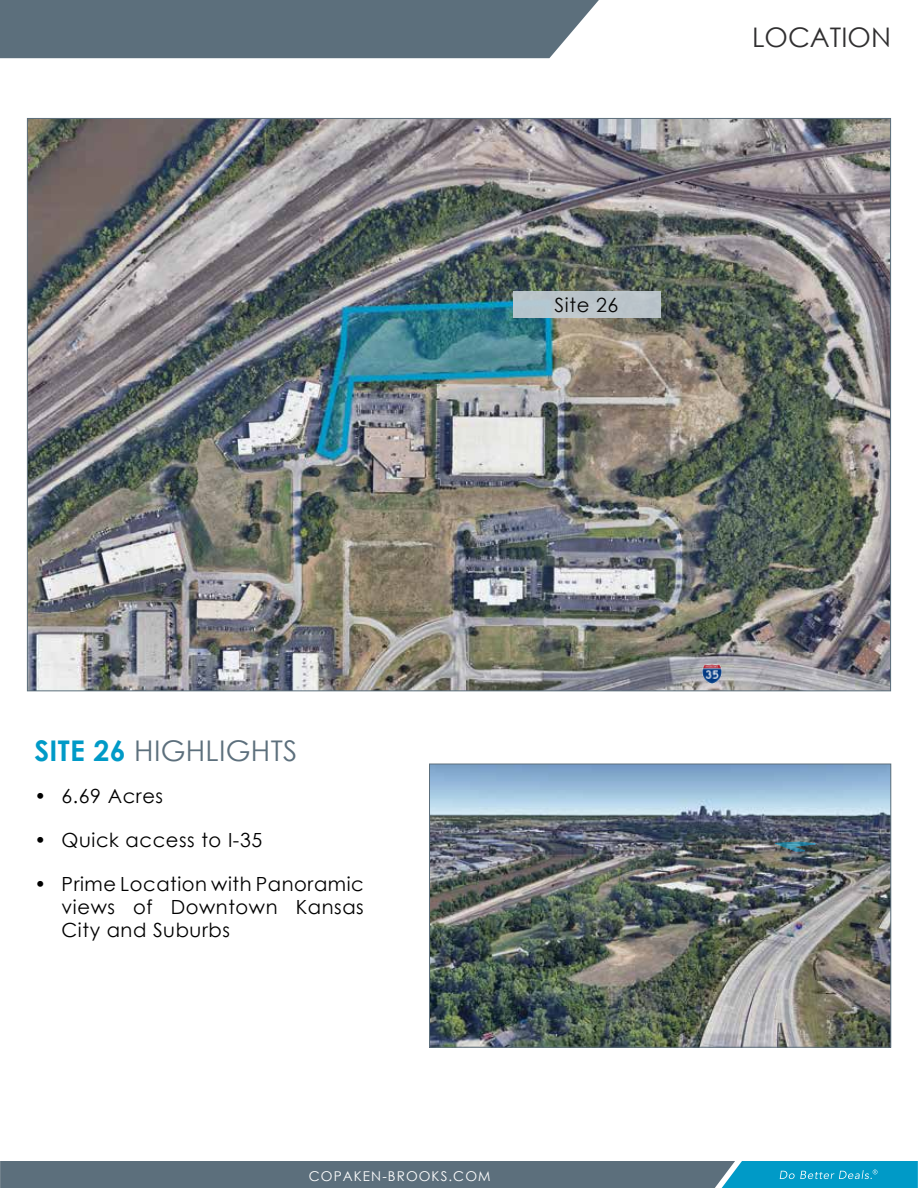
<style>
.page{position:relative;width:918px;height:1188px;background:#fff}
.page>*{position:absolute;margin:0;border:0;box-sizing:border-box;transform-origin:0 0}
.t1{font:28.5px "Century Gothic";letter-spacing:.01em;color:#5c6f7c}
.t2{font:27px "Century Gothic";color:#302f30}
.t3{font:19.65px "Century Gothic";letter-spacing:.03em;color:#000}
.t4{font:19.5px/23.4px "Century Gothic";letter-spacing:.03em;color:#000;text-align:justify}
.t5{font:13.5px "Century Gothic";letter-spacing:.08em;color:#fff}
.s1{font-weight:700;color:#009ac7}
</style>
<div class="page">
<img style="left:29px;top:120px;width:860px;height:569px">
<img style="left:431px;top:766px;width:458px;height:279px">
<div style="left:429px;top:764px;width:462px;height:283px;border:1px solid #5c6f7c"></div>
<svg style="left:774px;top:841px;width:43px;height:11px"></svg>
<img style="left:702px;top:664px;width:19px;height:19px">
<div style="left:513px;top:292px;width:147px;height:26px;background:#bac5ca"></div>
<div style="left:0;top:0;width:599px;height:58px;background:#5c6f7c"></div>
<svg style="left:0;top:1161px;width:918px;height:27px;background:#4d798c"></svg>
<p class="t3" style="left:555px;top:291px;width:65px">Site 26</p>
<h2 class="t2" style="left:752px;top:19px;width:140px">LOCATION</h2>
<h1 class="t1" style="left:35px;top:731px;width:264px"><span class="s1">SITE 26</span> HIGHLIGHTS</h1>
<p class="t4" style="left:35px;top:784px;width:130px">• 6.69 Acres</p>
<p class="t4" style="left:35px;top:828px;width:229px">• Quick access to I-35</p>
<p class="t4" style="left:62px;top:871px;width:304px;text-indent:-27px">• Prime Location with Panoramic views of Downtown Kansas City and Suburbs</p>
<p class="t5" style="left:309px;top:1167px;width:183px">COPAKEN-BROOKS.COM</p>
</div>
